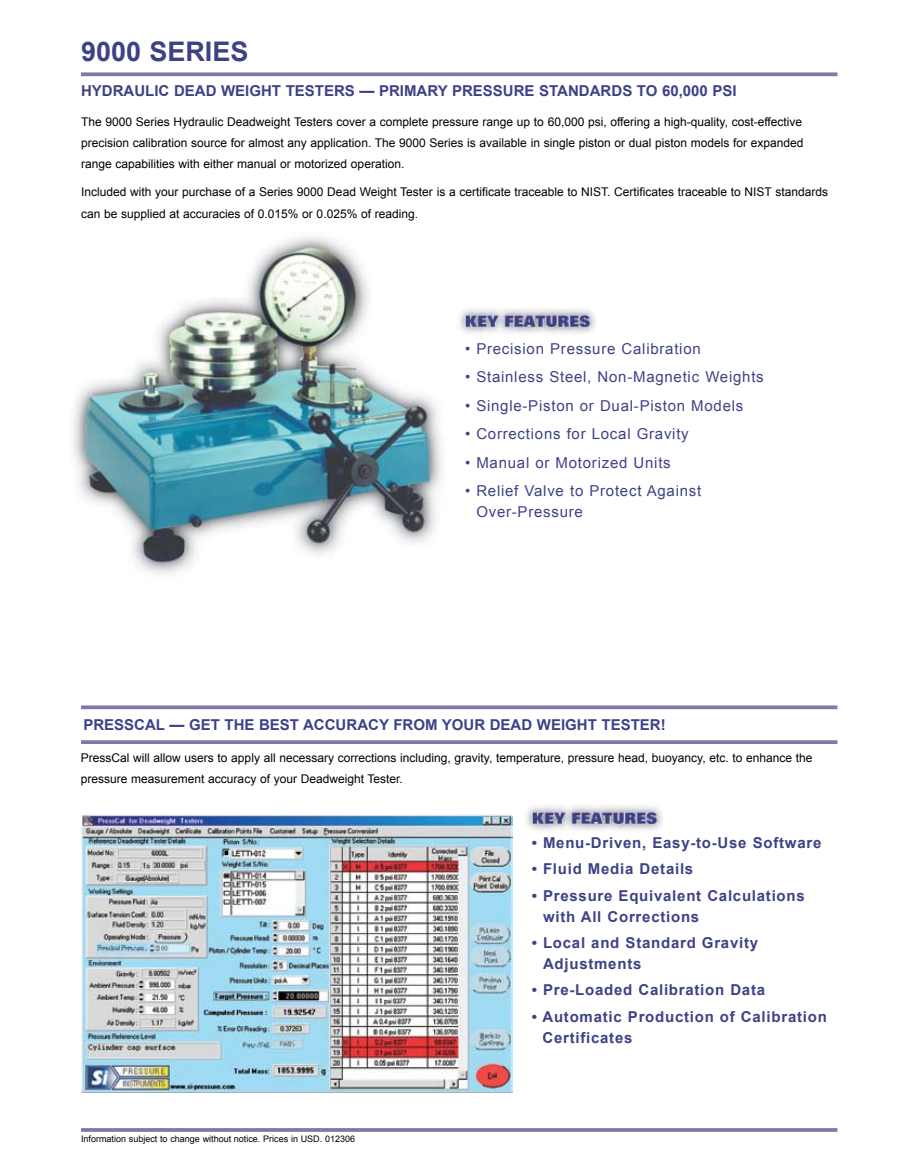
<style>
.page{position:relative;width:905px;height:1175px;background:#fff}
.page>*{position:absolute;margin:0;border:0;box-sizing:border-box;transform-origin:0 0}
.t1{font:700 27px "Arial";color:#3d4286}
.t2{font:15px/21px "Arial";letter-spacing:.05em;color:#3d4286}
.t3{font:700 15px/21px "Arial";letter-spacing:.05em;color:#3d4286}
.t4{font:700 15px "Arial";color:#3d4286}
.t5{font:12px/21px "Arial";color:#000}
.t6{font:9px "Arial";color:#000}
</style>
<div class="page">
<hr style="left:81px;top:1128px;width:756px;height:3px;background:#7d79a9">
<img style="left:459px;top:306px;width:137px;height:28px">
<img style="left:526px;top:803px;width:137px;height:28px">
<img style="left:73px;top:236px;width:372px;height:338px">
<img style="left:81px;top:814px;width:431px;height:278px">
<svg style="left:81px;top:740px;width:756px;height:4px;fill:#7d79a9"></svg>
<svg style="left:81px;top:705px;width:756px;height:4px;fill:#7d79a9"></svg>
<svg style="left:81px;top:72px;width:756px;height:4px;fill:#7d79a9"></svg>
<h1 class="t1" style="left:81px;top:34px;width:166px">9000 Series</h1>
<p class="t4" style="left:81px;top:81px;width:657px">Hydraulic Dead Weight Testers — Primary Press ure Standards to 60,000 ps i</p>
<p class="t5" style="left:81px;top:111px;width:724px;text-align:justify">The 9000 Series Hydraulic Deadweight Testers cover a complete pressure range up to 60,000 psi, offering a high-quality, cost-effective precision calibration source for almost any application. The 9000 Series is available in single piston or dual piston models for expanded range capabilities with either manual or motorized operation.</p>
<p class="t5" style="left:81px;top:182px;width:748px">Included with your purchase of a Series 9000 Dead Weight Tester is a certificate traceable to NIST. Certificates traceable to NIST standards can be supplied at accuracies of 0.015% or 0.025% of reading.</p>
<p class="t2" style="left:465px;top:338px;width:237px">• Precision Pressure Calibration</p>
<p class="t2" style="left:465px;top:366px;width:300px">• Stainless Steel, Non-Magnetic Weights</p>
<p class="t2" style="left:465px;top:395px;width:280px">• Single-Piston or Dual-Piston Models</p>
<p class="t2" style="left:465px;top:423px;width:225px">• Corrections for Local Gravity</p>
<p class="t2" style="left:465px;top:452px;width:207px">• Manual or Motorized Units</p>
<p class="t2" style="left:476px;top:481px;width:226px;text-indent:-11px">• Relief Valve to Protect Against<br>Over-Pressure</p>
<p class="t4" style="left:83px;top:714px;width:583px">PResscal — Get the Best accuracy from your dead weight tester!</p>
<p class="t5" style="left:81px;top:747px;width:733px">PressCal will allow users to apply all necessary corrections including, gravity, temperature, pressure head, buoyancy, etc. to enhance the pressure measurement accuracy of your Deadweight Tester.</p>
<p class="t6" style="left:81px;top:1132px;width:275px">Information subject to change without notice. Prices in USD. 012306</p>
<p class="t3" style="left:531px;top:832px;width:291px">• Menu-Driven, Easy-to-Use Software</p>
<p class="t4" style="left:531px;top:859px;width:163px">• Fluid Media Details</p>
<p class="t3" style="left:543px;top:885px;width:263px;text-indent:-11px">• Pressure Equivalent Calculations with All Corrections</p>
<p class="t3" style="left:543px;top:932px;width:217px;text-indent:-11px">• Local and Standard Gravity<br>Adjustments</p>
<p class="t4" style="left:531px;top:980px;width:235px">• Pre-Loaded Calibration Data</p>
<p class="t3" style="left:542px;top:1006px;width:286px;text-indent:-11px">• Automatic Production of Calibration<br>Certificates</p>
</div>
